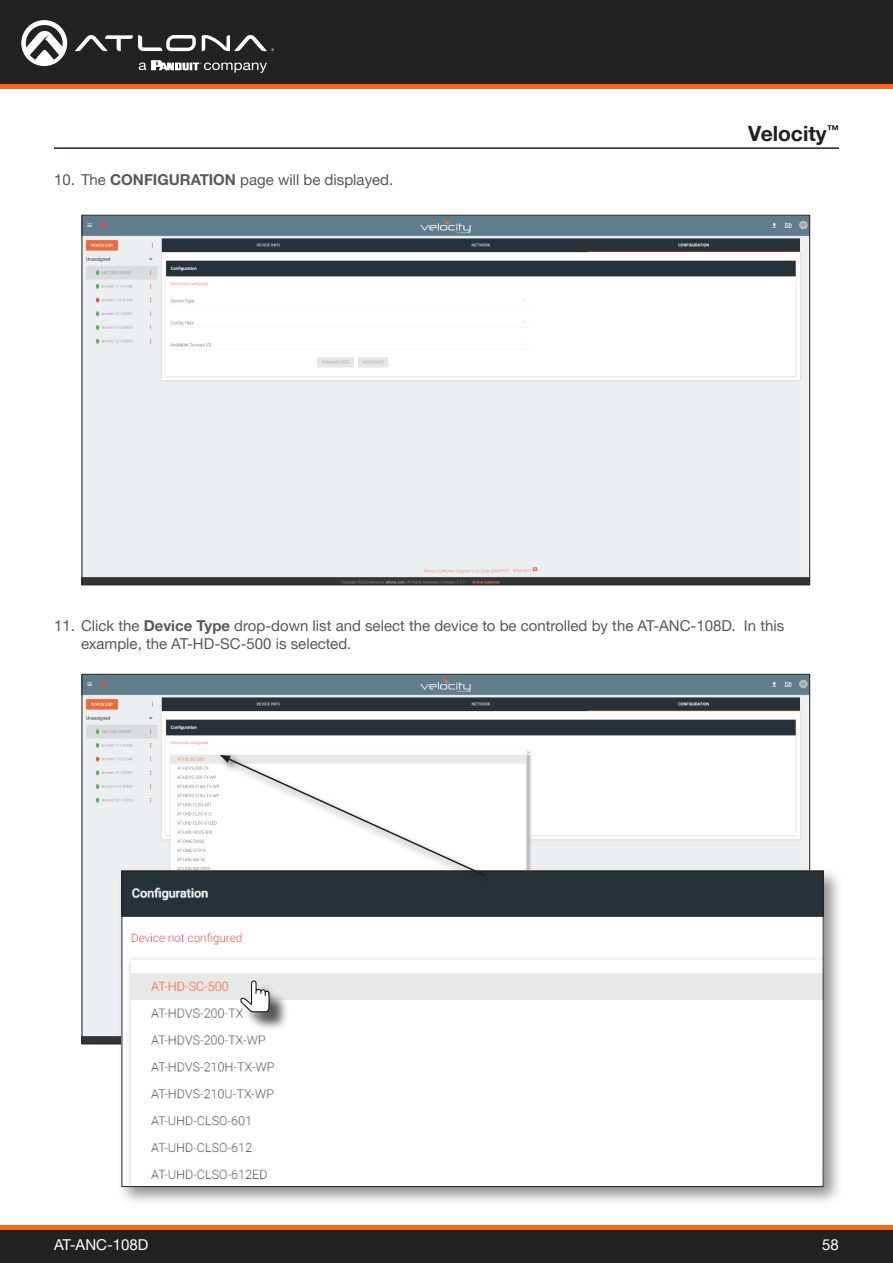
<style>
.page{position:relative;width:893px;height:1263px;background:#fff}
.page>*{position:absolute;margin:0;border:0;box-sizing:border-box;transform-origin:0 0}
.Non_TOC_Section_Head{font:700 21px "Helvetica Neue LTW1 G";color:#231f20}
.t1{font:15px/18px "Helvetica Neue LTW1 G";color:#57585a}
.t2{font:15px "Helvetica Neue LTW1 G";color:#fff}
.s1{font-weight:700}
</style>
<div class="page">
<div style="left:0;top:1227px;width:893px;height:36px;background:#222"></div>
<hr style="left:0;top:1225px;width:893px;height:4px;background:#ff661c">
<div style="left:0;top:0;width:893px;height:84px;background:#222"></div>
<hr style="left:0;top:84px;width:893px;height:4px;background:#ff661c">
<svg style="left:75px;top:35px;width:121px;height:16px"></svg>
<svg style="left:202px;top:35px;width:72px;height:16px"></svg>
<svg style="left:21px;top:20px;width:46px;height:46px"></svg>
<svg style="left:139px;top:60px;width:128px;height:13px"></svg>
<hr style="left:54px;top:147px;width:785px;height:2px;background:#231f20">
<img style="left:84px;top:217px;width:724px;height:366px">
<img style="left:84px;top:676px;width:724px;height:366px">
<div style="left:117px;top:866px;width:727px;height:340px;background:#231f20;opacity:.5"></div>
<img style="left:123px;top:872px;width:698px;height:313px">
<div style="left:243px;top:983px;width:46px;height:48px;background:#231f20;opacity:.75"></div>
<svg style="left:240px;top:980px;width:30px;height:32px"></svg>
<div style="left:218px;top:752px;width:279px;height:136px;background:#231f20;opacity:.75"></div>
<svg style="left:220px;top:755px;width:268px;height:123px"></svg>
<p class="t1" style="left:54px;top:171px;width:341px">10. The <span class="s1">CONFIGURATION</span> page will be displayed.</p>
<p class="Non_TOC_Section_Head" style="left:748px;top:120px;width:92px">Velocity<sup>™</sup></p>
<p class="t1" style="left:81px;top:616px;width:705px;text-indent:-27px">11. Click the <span class="s1">Device Type</span> drop-down list and select the device to be controlled by the AT-ANC-108D. In this example, the AT-HD-SC-500 is selected.</p>
<p class="t2" style="left:54px;top:1235px;width:96px">AT-ANC-108D</p>
<p class="t2" style="left:822px;top:1235px;width:18px">58</p>
</div>
